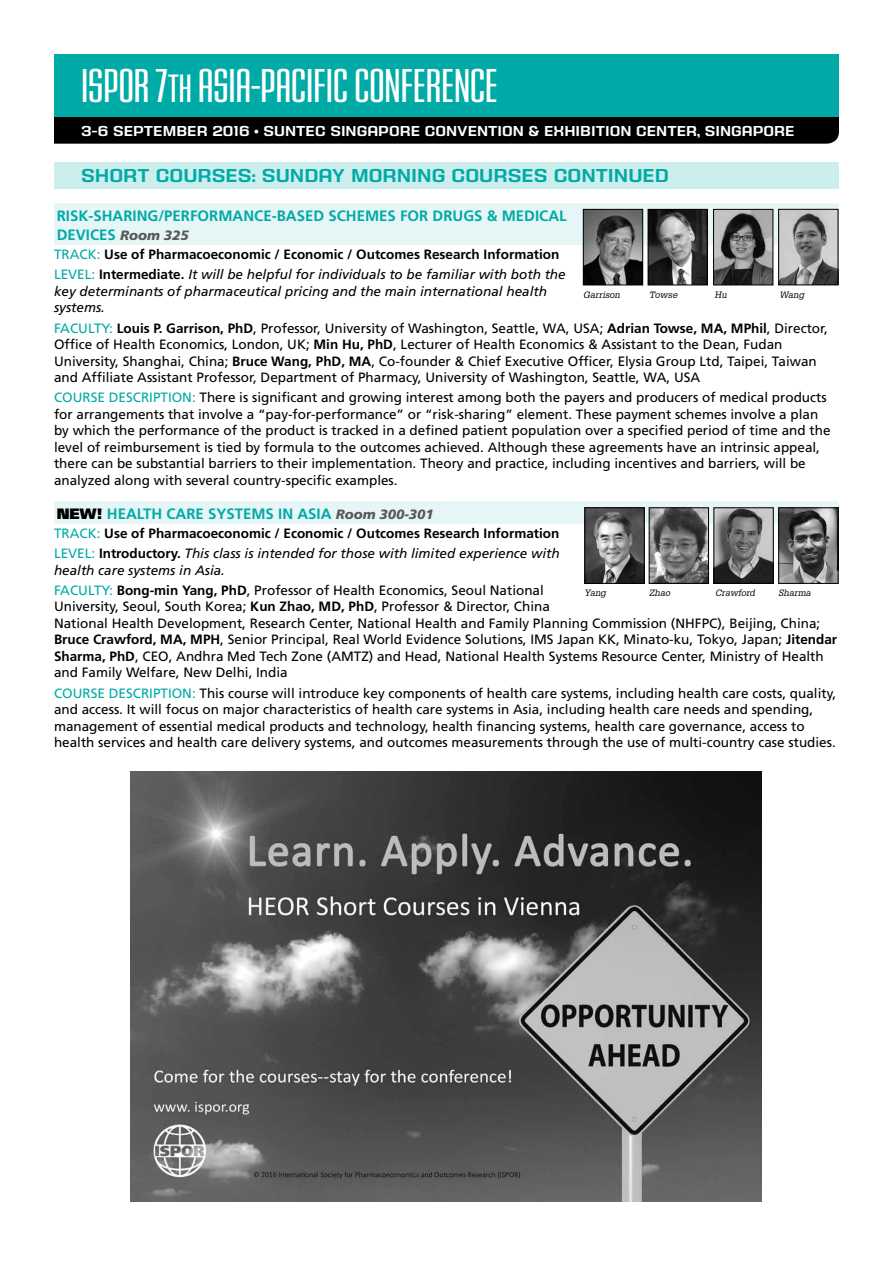
<style>
.page{position:relative;width:893px;height:1263px;background:#fff}
.page>*{position:absolute;margin:0;border:0;box-sizing:border-box;transform-origin:0 0}
.t1{font:49.5px "House Gothic HG23 Cond LIGHT2";color:#fff}
.t2{font:700 19.5px "House Gothic HG23 Text";color:#00aaa6}
.t3{font:700 15px "Frutiger";color:#00aaa6}
.t4{font:700 15px "House Gothic HG23 Text";color:#fff}
.t5{font:13.5px/16.5px "Frutiger";color:#000}
.t6{font:700 13.5px/19.8px "Frutiger";color:#000}
.t7{font:italic 13.5px/16.5px "Frutiger";color:#000}
.t8{font:italic 9px "Glypha";color:#000}
.s1{font-size:41.25px}
.s2{font-weight:900;font-style:italic;color:#58595b}
.s3{font-weight:400;color:#00aaa6}
.s4{font-weight:400;font-style:italic}
.s5{color:#00aaa6}
.s6{font-weight:700}
.s7{font-weight:900;color:#000}
.s8{font-style:italic}
</style>
<div class="page">
<div style="left:54px;top:162px;width:785px;height:26px;background:#cceeed"></div>
<div style="left:54px;top:203px;width:785px;height:23px;background:#e6f6f6"></div>
<div style="left:54px;top:223px;width:785px;height:22px;background:#e6f6f6"></div>
<div style="left:54px;top:501px;width:785px;height:23px;background:#e6f6f6"></div>
<img style="left:586px;top:509px;width:57px;height:73px">
<div style="left:584px;top:507px;width:61px;height:77px;border:1px solid #000"></div>
<img style="left:780px;top:509px;width:56px;height:73px">
<div style="left:778px;top:507px;width:60px;height:77px;border:1px solid #000"></div>
<img style="left:650px;top:211px;width:56px;height:72px">
<div style="left:648px;top:209px;width:60px;height:76px;border:1px solid #000"></div>
<img style="left:585px;top:211px;width:56px;height:72px">
<div style="left:583px;top:209px;width:60px;height:76px;border:1px solid #000"></div>
<img style="left:780px;top:211px;width:56px;height:72px">
<div style="left:778px;top:209px;width:60px;height:76px;border:1px solid #000"></div>
<img style="left:715px;top:509px;width:57px;height:73px">
<div style="left:713px;top:507px;width:61px;height:77px;border:1px solid #000"></div>
<img style="left:651px;top:509px;width:56px;height:73px">
<div style="left:649px;top:507px;width:60px;height:77px;border:1px solid #000"></div>
<img style="left:715px;top:211px;width:56px;height:72px">
<div style="left:713px;top:209px;width:60px;height:76px;border:1px solid #000"></div>
<div style="left:54px;top:117px;width:785px;height:27px;background:#000"></div>
<div style="left:54px;top:54px;width:785px;height:63px;background:#00aaa6"></div>
<img style="left:130px;top:771px;width:632px;height:431px">
<h1 class="t1" style="left:81px;top:60px;width:418px">ISPOR 7<span class="s1">TH</span> ASIA-PACIFIC CONFERENCE</h1>
<p class="t4" style="left:81px;top:122px;width:504px">3-6 SEPTEMBER 2016 • SUNTEC SINGAPORE CONVENTION &amp; EXHIBITION</p>
<p class="t4" style="left:636px;top:122px;width:160px">CENTER, SINGAPORE</p>
<h2 class="t2" style="left:81px;top:164px;width:43px">SHORT</h2>
<h2 class="t2" style="left:156px;top:164px;width:15px">COUR</h2>
<h2 class="t2" style="left:212px;top:164px;width:79px">SES: SUNDAY</h2>
<h2 class="t2" style="left:351px;top:164px;width:15px">MORNING</h2>
<h2 class="t2" style="left:452px;top:164px;width:15px">COUR</h2>
<h2 class="t2" style="left:508px;top:164px;width:163px">SES CONTINUED</h2>
<p class="t3" style="left:57px;top:207px;width:66px">Risk-Sharing</p>
<p class="t3" style="left:158px;top:207px;width:51px">/Performance</p>
<p class="t3" style="left:272px;top:207px;width:25px">-Based</p>
<p class="t3" style="left:328px;top:207px;width:39px">Schemes</p>
<p class="t3" style="left:400px;top:207px;width:54px">for Drugs</p>
<p class="t3" style="left:487px;top:207px;width:39px">&amp; Medical</p>
<p class="t3" style="left:57px;top:226px;width:38px">Devices</p>
<p class="t6" style="left:54px;top:225px;width:513px;text-indent:66px"><span class="s2">Room 325<br></span><span class="s3">TRACK:</span> Use of Pharmacoeconomic / Economic / Outcomes Research Information<br><span class="s3">LEVEL:</span> Intermediate. <span class="s4">It will be helpful for individuals to be familiar with both the</span></p>
<p class="t7" style="left:54px;top:283px;width:494px">key determinants of pharmaceutical pricing and the main international health systems.</p>
<p class="t5" style="left:54px;top:319px;width:775px"><span class="s5">FACULTY:</span> <span class="s6">Louis P. Garrison, PhD</span>, Professor, University of Washington, Seattle, WA, USA; <span class="s6">Adrian Towse, MA, MPhil</span>, Director, Office of Health Economics, London, UK; <span class="s6">Min H u, PhD</span>, Lecturer of Health Economics &amp; Assistant to the Dean, Fudan University, Shanghai, China; <span class="s6">Bruce Wang, PhD, MA</span>, Co-founder &amp; Chief Executive Officer, Elysia Group Ltd, Taipei, Taiwan and Affiliate Assistant Professor, Department of Pharmacy, University of Washington, Seattle, WA, USA</p>
<p class="t5" style="left:54px;top:389px;width:778px"><span class="s5">COURSE DESCRIPTION:</span> There is significant and growing interest among both the payers and producers of medical products for arrangements that involve a “pay-for-performance” or “risk-sharing” element. These payment schemes involve a plan by which the performance of the product is tracked in a defined patient population over a specified period of time and the level of reimbursement is tied by formula to the outcomes achieved. Although these agreements have an intrinsic appeal, there can be substantial barriers to their implementation. Theory and practice, including incentives and barriers, will be analyzed along with several country-specific examples.</p>
<p class="t3" style="left:57px;top:505px;width:60px"><span class="s7">NEW!</span> Healt</p>
<p class="t3" style="left:151px;top:505px;width:35px">h Care</p>
<p class="t3" style="left:208px;top:505px;width:19px">Systems</p>
<p class="t3" style="left:278px;top:505px;width:39px">in Asia</p>
<p class="t8" style="left:583px;top:289px;width:38px">Garrison</p>
<p class="t8" style="left:649px;top:289px;width:30px">Towse</p>
<p class="t8" style="left:780px;top:289px;width:26px">Wang</p>
<p class="t8" style="left:714px;top:289px;width:14px">Hu</p>
<p class="t6" style="left:54px;top:504px;width:507px;text-indent:282px"><span class="s2">Room 300-301<br></span><span class="s3">TRACK:</span> Use of Pharmacoeconomic / Economic / Outcomes Research Information<br><span class="s3">LEVEL:</span> Introductory. <span class="s4">This class is intended for those with limited experience with</span></p>
<p class="t5" style="left:54px;top:560px;width:491px;line-height:20.2px"><span class="s8">health care systems in Asia.<br></span><span class="s5">FACULTY:</span> <span class="s6">Bong-min Yang, PhD</span>, Professor of Health Economics, Seoul National</p>
<p class="t5" style="left:54px;top:598px;width:785px">University, Seoul, South Korea; <span class="s6">Kun Zhao, MD, PhD</span>, Professor &amp; Director, China<br>National Health Development, Research Center, National Health and Family Planning Commission (NHFPC), Beijing, China; <span class="s6">Bruce Crawford, MA, MPH</span>, Senior Principal, Real World Evidence Solutions, IMS Japan KK, Minato-ku, Tokyo, Japan; <span class="s6">Jitendar Sharma, PhD</span>, CEO, Andhra Med Tech Zone (AMTZ) and Head, National Health Systems Resource Center, Ministry of Health and Family Welfare, New Delhi, India</p>
<p class="t5" style="left:54px;top:685px;width:784px"><span class="s5">COURSE DESCRIPTION:</span> This course will introduce key components of health care systems, including health care costs, quality, and access. It will focus on major characteristics of health care systems in Asia, including health care needs and spending, management of essential medical products and technology, health financing systems, health care governance, access to health services and health care delivery systems, and outcomes measurements through the use of multi-country case studies.</p>
<p class="t8" style="left:649px;top:587px;width:23px">Zhao</p>
<p class="t8" style="left:715px;top:587px;width:42px">Crawford</p>
<p class="t8" style="left:779px;top:587px;width:34px">Sharma</p>
<p class="t8" style="left:584px;top:587px;width:23px">Yang</p>
</div>
